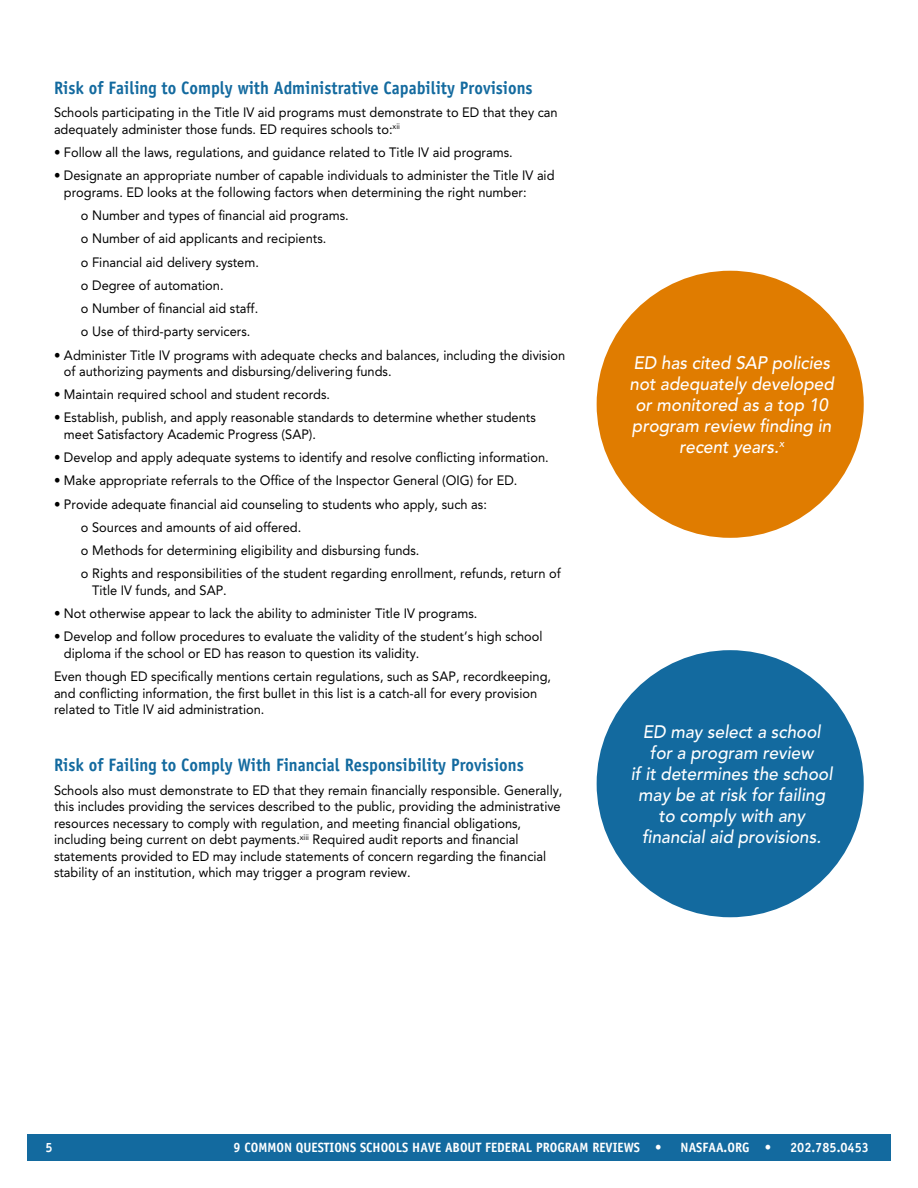
<style>
.page{position:relative;width:918px;height:1188px;background:#fff}
.page>*{position:absolute;margin:0;border:0;box-sizing:border-box;transform-origin:0 0}
.t1{font:italic 500 18px/21px "Avenir LT Std";color:#fff;text-align:center;scale:.95 1}
.t2{font:700 18px "Officina Sans Std";color:#136a9f;scale:.92 1}
.t3{font:13.5px/16.5px "Avenir LT Std";color:#000;scale:.95 1}
.t4{font:700 13.5px "Officina Sans Std";color:#fff;scale:.95 1}
</style>
<div class="page">
<div style="left:27px;top:1134px;width:864px;height:27px;background:#136a9f"></div>
<div style="left:597px;top:271px;width:267px;height:267px;background:#e07c00;border-radius:50%"></div>
<div style="left:597px;top:650px;width:267px;height:267px;background:#136a9f;border-radius:50%"></div>
<h1 class="t2" style="left:54px;top:77px;width:522px">Risk of Failing to Comply with Administrative Capability Provisions</h1>
<p class="t3" style="left:54px;top:104px;width:532px">Schools participating in the Title IV aid programs must demonstrate to ED that they can adequately administer those funds. ED requires schools to:<sup>xii</sup></p>
<p class="t3" style="left:54px;top:144px;width:484px">• Follow all the laws, regulations, and guidance related to Title IV aid programs.</p>
<p class="t3" style="left:64px;top:167px;width:518px;text-indent:-10px">• Designate an appropriate number of capable individuals to administer the Title IV aid programs. ED looks at the following factors when determining the right number:</p>
<p class="t3" style="left:81px;top:204px;width:283px;line-height:23.2px">o Number and types of financial aid programs. o Number of aid applicants and recipients.<br>o Financial aid delivery system.<br>o Degree of automation.<br>o Number of financial aid staff.<br>o Use of third-party servicers.</p>
<p class="t3" style="left:64px;top:347px;width:529px;text-indent:-10px">• Administer Title IV programs with adequate checks and balances, including the division of authorizing payments and disbursing/delivering funds.</p>
<p class="t3" style="left:54px;top:386px;width:292px">• Maintain required school and student records.</p>
<p class="t3" style="left:64px;top:410px;width:498px;text-indent:-10px">• Establish, publish, and apply reasonable standards to determine whether students meet Satisfactory Academic Progress (SAP).</p>
<p class="t3" style="left:54px;top:449px;width:522px">• Develop and apply adequate systems to identify and resolve conflicting information.</p>
<p class="t3" style="left:54px;top:473px;width:489px">• Make appropriate referrals to the Office of the Inspector General (OIG) for ED.</p>
<p class="t3" style="left:81px;top:493px;width:506px;line-height:23.2px;text-indent:-27px">• Provide adequate financial aid counseling to students who apply, such as:<br>o Sources and amounts of aid offered.<br>o Methods for determining eligibility and disbursing funds.<br>o Rights and responsibilities of the student regarding enrollment, refunds, return of</p>
<p class="t3" style="left:92px;top:582px;width:143px">Title IV funds, and SAP.</p>
<p class="t3" style="left:54px;top:605px;width:447px">• Not otherwise appear to lack the ability to administer Title IV programs.</p>
<p class="t3" style="left:64px;top:629px;width:505px;text-indent:-10px">• Develop and follow procedures to evaluate the validity of the student’s high school diploma if the school or ED has reason to question its validity.</p>
<p class="t3" style="left:54px;top:668px;width:525px">Even though ED specifically mentions certain regulations, such as SAP, recordkeeping, and conflicting information, the first bullet in this list is a catch-all for every provision related to Title IV aid administration.</p>
<h1 class="t2" style="left:54px;top:754px;width:512px">Risk of Failing to Comply With Financial Responsibility Provisions</h1>
<p class="t3" style="left:54px;top:782px;width:537px">Schools also must demonstrate to ED that they remain financially responsible. Generally, this includes providing the services described to the public, providing the administrative resources necessary to comply with regulation, and meeting financial obligations, including being current on debt payments.<sup>xiii</sup> Required audit reports and financial statements provided to ED may include statements of concern regarding the financial stability of an institution, which may trigger a program review.</p>
<h1 class="t1" style="left:630px;top:353px;width:217px">ED has cited SAP policies not adequately developed or monitored as a top 10 program review finding in recent years.<sup>x</sup></h1>
<h1 class="t1" style="left:631px;top:722px;width:214px">ED may select a school for a program review<br>if it determines the school may be at risk for failing to comply with any financial aid provisions.</h1>
<p class="t4" style="left:45px;top:1139px;width:9px">5</p>
<p class="t4" style="left:233px;top:1139px;width:452px">9 COMMON QUESTIONS SCHOOLS HAVE ABOUT FEDERAL PROGRAM REVIEWS •</p>
<p class="t4" style="left:681px;top:1139px;width:97px">NASFAA.ORG •</p>
<p class="t4" style="left:790px;top:1139px;width:85px">202.785.0453</p>
</div>
